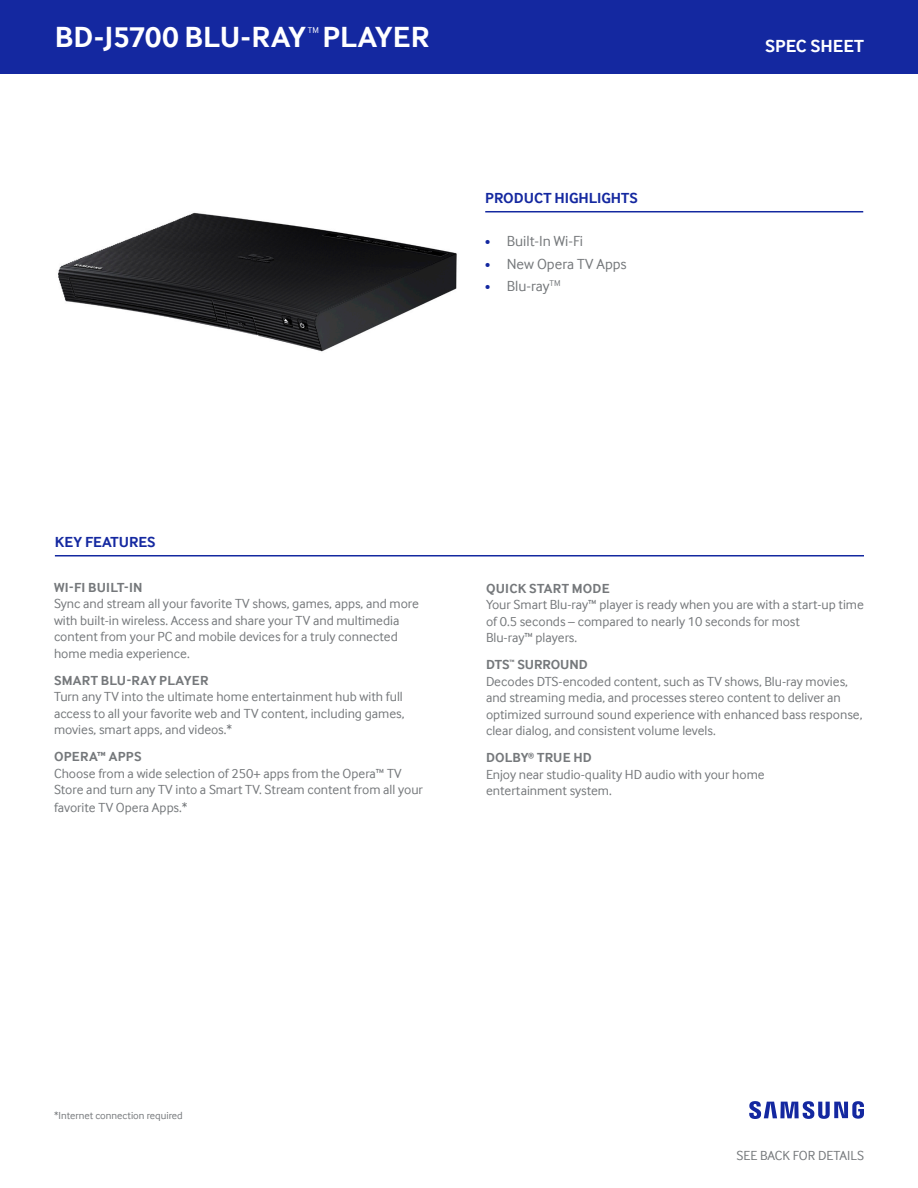
<style>
.page{position:relative;width:918px;height:1188px;background:#fff}
.page>*{position:absolute;margin:0;border:0;box-sizing:border-box;transform-origin:0 0}
.t1{font:700 30px "Samsung Inter Face";color:#fff}
.t2{font:700 18px "Samsung Inter Face";color:#fff}
.t3{font:15px "Samsung Inter Face";color:#75787b}
.t4{font:700 15px "Samsung Inter Face";color:#1428a0}
.t5{font:13.5px/16.5px "Samsung Inter Face";color:#75787b}
.t6{font:700 13.5px "Samsung Inter Face";letter-spacing:.015em;color:#75787b}
.t7{font:10.5px "Samsung Inter Face";color:#75787b}
.t8{font:8.7px "Samsung Inter Face";color:#fff}
.s1{font-size:10.5px;color:#1428a0}
</style>
<div class="page">
<div style="left:0;top:0;width:918px;height:74px;background:#1428a0"></div>
<svg style="left:749px;top:1101px;width:115px;height:18px"></svg>
<img style="left:58px;top:212px;width:399px;height:140px">
<hr style="left:485px;top:211px;width:378px;height:1px;background:#1428a0">
<hr style="left:55px;top:555px;width:809px;height:1px;background:#1428a0">
<p class="t1" style="left:55px;top:20px;width:253px">BD-J5700 BLU-RAY</p>
<p class="t8" style="left:308px;top:26px;width:13px">TM</p>
<p class="t1" style="left:322px;top:20px;width:108px">PLAYER</p>
<p class="t4" style="left:485px;top:190px;width:154px">PRODUCT HIGHLIGHTS</p>
<p class="t3" style="left:485px;top:233px;width:99px"><span class="s1">•</span> Built-In Wi-Fi</p>
<p class="t3" style="left:485px;top:255px;width:143px"><span class="s1">•</span> New Opera TV Apps</p>
<p class="t3" style="left:485px;top:278px;width:77px"><span class="s1">•</span> Blu-ray<sup>TM</sup></p>
<h2 class="t2" style="left:765px;top:35px;width:100px">SPEC SHEET</h2>
<p class="t4" style="left:55px;top:534px;width:102px">KEY FEATURES</p>
<p class="t6" style="left:54px;top:579px;width:90px">WI-FI BUILT-IN</p>
<p class="t5" style="left:54px;top:596px;width:366px">Sync and stream all your favorite TV shows, games, apps, and more with built-in wireless. Access and share your TV and multimedia content from your PC and mobile devices for a truly connected home media experience.</p>
<p class="t6" style="left:54px;top:672px;width:156px">SMART BLU-RAY PLAYER</p>
<p class="t5" style="left:54px;top:689px;width:352px">Turn any TV into the ultimate home entertainment hub with full access to all your favorite web and TV content, including games, movies, smart apps, and videos.*</p>
<p class="t6" style="left:54px;top:749px;width:89px">OPERA™ APPS</p>
<p class="t5" style="left:54px;top:765px;width:370px">Choose from a wide selection of 250+ apps from the Opera™ TV<br>Store and turn any TV into a Smart TV. Stream content from all your</p>
<p class="t5" style="left:54px;top:800px;width:135px">favorite TV Opera Apps.*</p>
<p class="t6" style="left:486px;top:580px;width:125px">QUICK START MODE</p>
<p class="t5" style="left:486px;top:596px;width:380px">Your Smart Blu-ray™ player is ready when you are with a start-up time of 0.5 seconds – compared to nearly 10 seconds for most</p>
<p class="t5" style="left:486px;top:629px;width:93px">Blu-ray™ players.</p>
<p class="t6" style="left:486px;top:657px;width:103px">DTS<sup>™</sup> SURROUND</p>
<p class="t5" style="left:486px;top:673px;width:378px">Decodes DTS-encoded content, such as TV shows, Blu-ray movies, and streaming media, and processes stereo content to deliver an optimized surround sound experience with enhanced bass response, clear dialog, and consistent volume levels.</p>
<p class="t6" style="left:486px;top:750px;width:107px">DOLBY<sup>®</sup> TRUE HD</p>
<p class="t5" style="left:486px;top:766px;width:280px">Enjoy near studio-quality HD audio with your home</p>
<p class="t5" style="left:486px;top:782px;width:127px">entertainment system.</p>
<p class="t7" style="left:54px;top:1110px;width:130px">*Internet connection required</p>
<p class="t5" style="left:736px;top:1147px;width:129px">SEE BACK FOR DETAILS</p>
</div>
